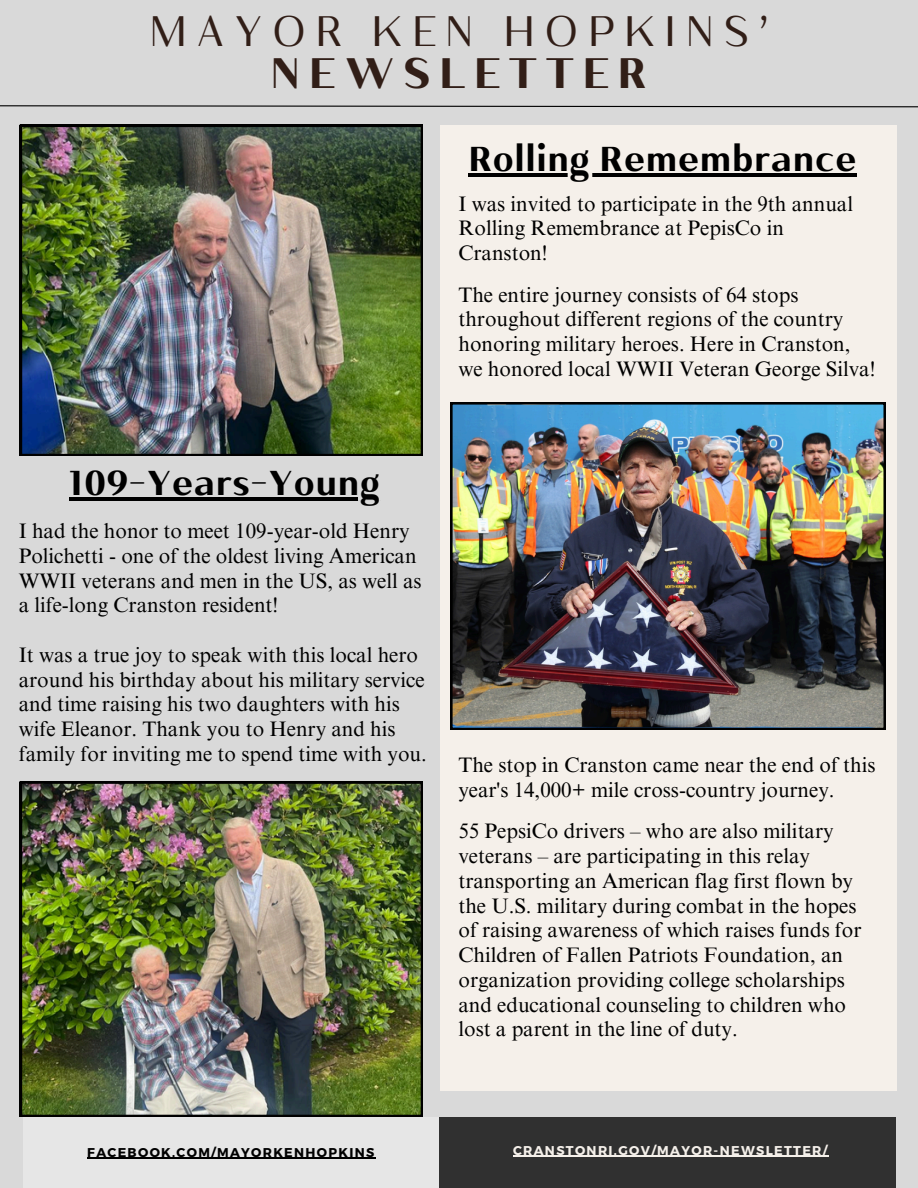
<style>
.page{position:relative;width:918px;height:1188px;background:#d9d9d9}
.page>*{position:absolute;margin:0;border:0;box-sizing:border-box;transform-origin:0 0}
.t1{font:42.6px/41.7px "Kulachat HC";letter-spacing:.205em;color:#311e17;text-align:center}
.t2{font:700 34.5px "Kulachat HC";color:#000}
.t3{font:21px/24.8px "Times NRMT Pro";color:#000}
.t4{font:700 12.75px "Montserrat";letter-spacing:.105em;color:#f5f0ea}
.t5{font:700 12.75px "Montserrat";letter-spacing:.105em;color:#000}
.s1{font-weight:700}
</style>
<div class="page">
<svg style="left:0;top:105px;width:918px;height:3px"></svg>
<div style="left:440px;top:125px;width:456px;height:966px;background:#f5f0ea"></div>
<div style="left:26px;top:1117px;width:870px;height:71px;background:#303030"></div>
<div style="left:23px;top:1117px;width:416px;height:71px;background:#e6e6e6"></div>
<hr style="left:513px;top:1156px;width:316px;height:1px;background:#f5f0ea">
<hr style="left:87px;top:1158px;width:289px;height:1px;background:#000">
<img style="left:20px;top:125px;width:403px;height:331px">
<img style="left:20px;top:782px;width:403px;height:335px">
<img style="left:450px;top:402px;width:436px;height:328px">
<hr style="left:69px;top:497px;width:311px;height:3px;background:#000">
<hr style="left:468px;top:173px;width:389px;height:4px;background:#000">
<h1 class="t1" style="left:149px;top:17px;width:622px">MAYOR KEN HOPKINS’<br><span class="s1">NEWSLETTER</span></h1>
<h3 class="t2" style="left:468px;top:147px;width:390px">Rolling Remembrance</h3>
<h3 class="t3" style="left:458px;top:194px;width:396px">I was invited to participate in the 9th annual<br>Rolling Remembrance at PepisCo in<br>Cranston!</h3>
<p class="t3" style="left:458px;top:285px;width:419px">The entire journey consists of 64 stops throughout different regions of the country honoring military heroes. Here in Cranston, we honored local WWII Veteran George Silva!</p>
<h3 class="t2" style="left:69px;top:471px;width:313px">109-Years-Young</h3>
<h2 class="t3" style="left:19px;top:521px;width:404px">I had the honor to meet 109-year-old Henry Polichetti - one of the oldest living American WWII veterans and men in the US, as well as a life-long Cranston resident!</h2>
<h3 class="t3" style="left:19px;top:645px;width:410px">It was a true joy to speak with this local hero around his birthday about his military service and time raising his two daughters with his wife Eleanor. Thank you to Henry and his family for inviting me to spend time with you.</h3>
<p class="t3" style="left:458px;top:755px;width:419px">The stop in Cranston came near the end of this year's 14,000+ mile cross-country journey.</p>
<p class="t3" style="left:458px;top:821px;width:405px">55 PepsiCo drivers – who are also military veterans – are participating in this relay transporting an American flag first flown by the U.S. military during combat in the hopes of raising awareness of which raises funds for Children of Fallen Patriots Foundation, an organization providing college scholarships and educational counseling to children who lost a parent in the line of duty.</p>
<h2 class="t5" style="left:87px;top:1144px;width:289px">FACEBOOK.COM/MAYORKENHOPKINS</h2>
<p class="t4" style="left:513px;top:1142px;width:316px">CRANSTONRI.GOV/MAYOR-NEWSLETTER/</p>
</div>
